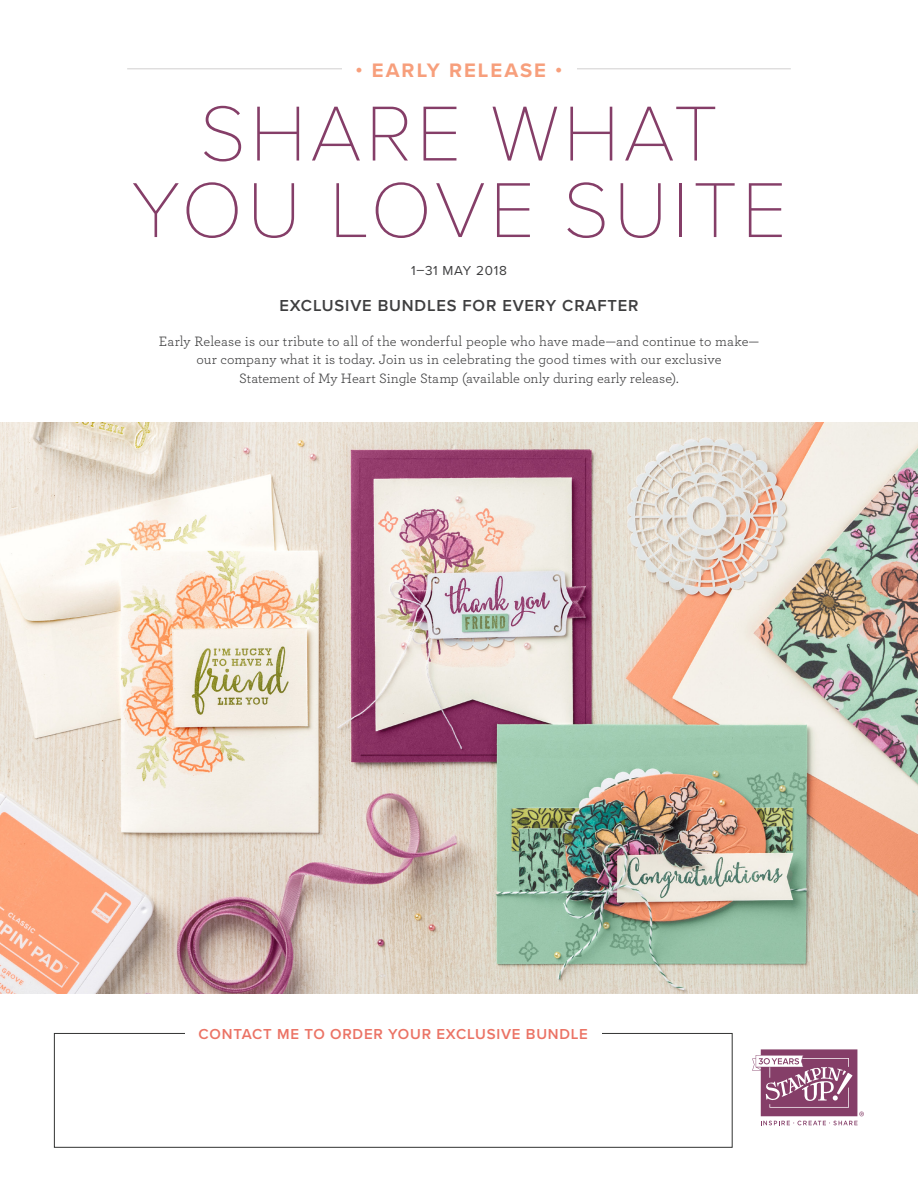
<style>
.page{position:relative;width:918px;height:1188px;background:#fff}
.page>*{position:absolute;margin:0;border:0;box-sizing:border-box;transform-origin:0 0}
.t1{font:100 80.7px/76.5px "Proxima Nova T";letter-spacing:.05em;color:#853e68;text-align:center}
.t2{font:700 20.25px "Proxima Nova";letter-spacing:.1em;color:#f79f7c}
.t3{font:600 16.5px "Proxima Nova";letter-spacing:.05em;color:#3e3e3f}
.t4{font:600 15px "Proxima Nova A";letter-spacing:.05em;color:#eb7365}
.t5{font:14.25px/18.8px "Archer";color:#3e3e3f;text-align:center}
.t6{font:13.5px "Proxima Nova";letter-spacing:.05em;color:#3e3e3f}
</style>
<div class="page">
<hr style="left:127px;top:68px;width:664px;height:1px;background:#d1d0cf">
<div style="left:342px;top:61px;width:234px;height:16px;background:#fff"></div>
<svg style="left:752px;top:1049px;width:112px;height:76px"></svg>
<div style="left:54px;top:1033px;width:679px;height:115px;border:1px solid #323332"></div>
<div style="left:185px;top:1027px;width:416px;height:12px;background:#fff"></div>
<img style="left:0;top:422px;width:918px;height:572px">
<p class="t2" style="left:355px;top:55px;width:209px">• EARLY RELEASE •</p>
<p class="t1" style="left:131px;top:90px;width:657px">SHARE WHAT<br>YOU LOVE SUITE</p>
<p class="t6" style="left:411px;top:261px;width:97px">1–31 MAY 2018</p>
<p class="t3" style="left:279px;top:293px;width:361px">EXCLUSIVE BUNDLES FOR EVERY CRAFTER</p>
<p class="t5" style="left:159px;top:331px;width:602px">Early Release is our tribute to all of the wonderful people who have made—and continue to make— our company what it is today. Join us in celebrating the good times with our exclusive<br>Statement of My Heart Single Stamp (available only during early release).</p>
<p class="t4" style="left:199px;top:1023px;width:391px">CONTACT ME TO ORDER YOUR EXCLUSIVE BUNDLE</p>
</div>
